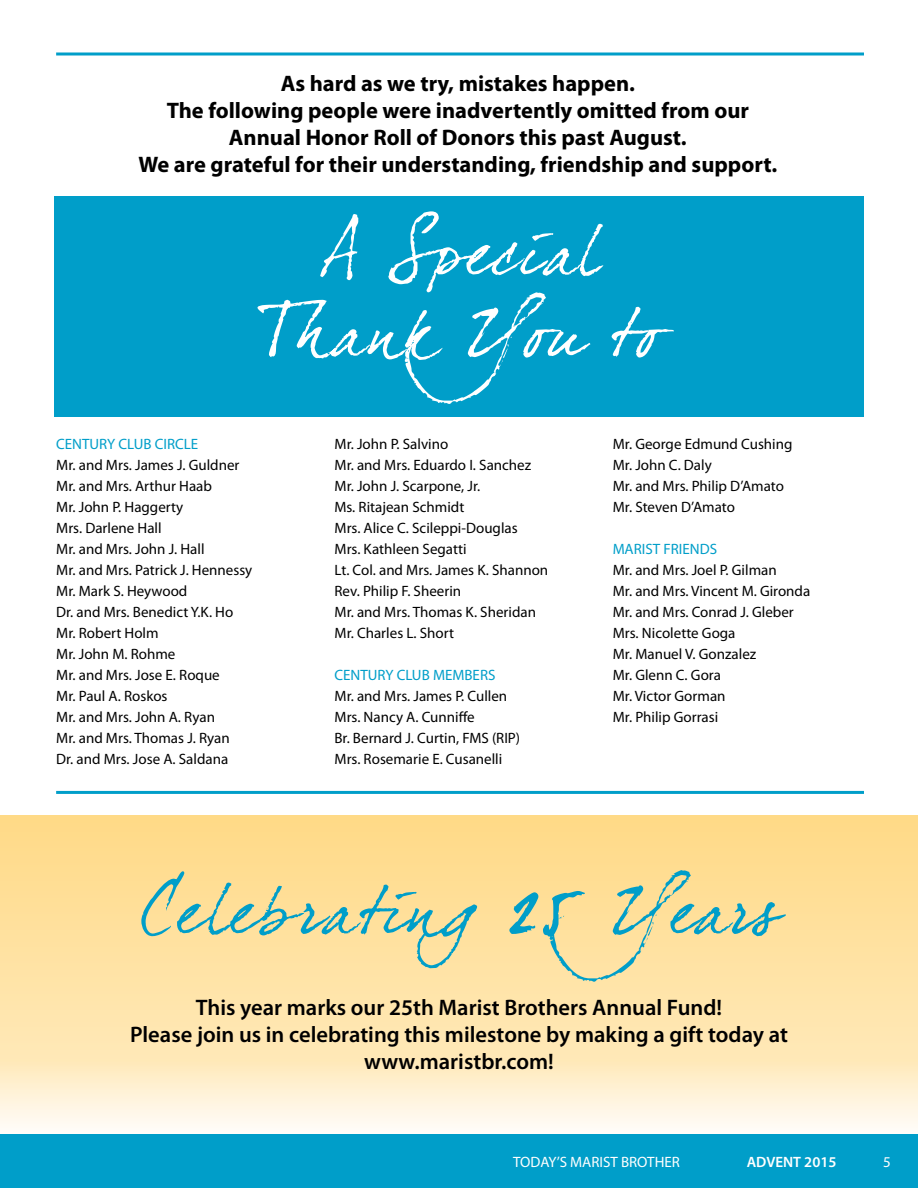
<style>
.page{position:relative;width:918px;height:1188px;background:#fff}
.page>*{position:absolute;margin:0;border:0;box-sizing:border-box;transform-origin:0 0}
.t1{font:700 22.5px/27px "Myriad Pro";color:#000;text-align:center}
.t2{font:600 22.5px/27px "Myriad Pro";color:#000;text-align:center}
.t3{font:15px/21px "Myriad Pro";color:#000}
.t4{font:15px "Myriad Pro";color:#009ec9}
.t5{font:15px "Myriad Pro";color:#fff}
.t6{font:600 15px "Myriad Pro";color:#fff}
</style>
<div class="page">
<div style="left:0;top:1134px;width:918px;height:54px;background:#009ec9"></div>
<svg style="left:0;top:815px;width:918px;height:312px;background:#ffe6af"></svg>
<svg style="left:56px;top:52px;width:808px;height:4px;background:#3fb6d6"></svg>
<hr style="left:56px;top:791px;width:808px;height:3px;background:#009ec9">
<svg style="left:141px;top:870px;width:645px;height:112px;background:#e6d9a0"></svg>
<div style="left:54px;top:197px;width:810px;height:220px;background:#009ec9"></div>
<svg style="left:258px;top:292px;width:416px;height:112px"></svg>
<svg style="left:320px;top:211px;width:283px;height:81px"></svg>
<h1 class="t1" style="left:138px;top:69px;width:640px">As hard as we try, mistakes happen.<br>The following people were inadvertently omitted from our Annual Honor Roll of Donors this past August.<br>We are grateful for their understanding, friendship and support.</h1>
<p class="t4" style="left:56px;top:435px;width:144px">CENTURY CLUB CIRCLE</p>
<p class="t3" style="left:56px;top:454px;width:198px">Mr. and Mrs. James J. Guldner<br>Mr. and Mrs. Arthur Haab<br>Mr. John P. Haggerty<br>Mrs. Darlene Hall<br>Mr. and Mrs. John J. Hall<br>Mr. and Mrs. Patrick J. Hennessy<br>Mr. Mark S. Heywood<br>Dr. and Mrs. Benedict Y.K. Ho<br>Mr. Robert Holm<br>Mr. John M. Rohme<br>Mr. and Mrs. Jose E. Roque<br>Mr. Paul A. Roskos<br>Mr. and Mrs. John A. Ryan<br>Mr. and Mrs. Thomas J. Ryan<br>Dr. and Mrs. Jose A. Saldana</p>
<p class="t3" style="left:334px;top:433px;width:215px">Mr. John P. Salvino<br>Mr. and Mrs. Eduardo I. Sanchez<br>Mr. John J. Scarpone, Jr.<br>Ms. Ritajean Schmidt<br>Mrs. Alice C. Scileppi-Douglas<br>Mrs. Kathleen Segatti<br>Lt. Col. and Mrs. James K. Shannon<br>Rev. Philip F. Sheerin<br>Mr. and Mrs. Thomas K. Sheridan<br>Mr. Charles L. Short</p>
<p class="t4" style="left:334px;top:666px;width:163px">CENTURY CLUB MEMBERS</p>
<p class="t3" style="left:334px;top:685px;width:187px">Mr. and Mrs. James P. Cullen<br>Mrs. Nancy A. Cunniffe<br>Br. Bernard J. Curtin, FMS (RIP)<br>Mrs. Rosemarie E. Cusanelli</p>
<p class="t3" style="left:613px;top:433px;width:181px">Mr. George Edmund Cushing<br>Mr. John C. Daly<br>Mr. and Mrs. Philip D’Amato<br>Mr. Steven D’Amato</p>
<p class="t4" style="left:613px;top:540px;width:106px">MARIST FRIENDS</p>
<p class="t3" style="left:613px;top:559px;width:199px">Mr. and Mrs. Joel P. Gilman<br>Mr. and Mrs. Vincent M. Gironda<br>Mr. and Mrs. Conrad J. Gleber<br>Mrs. Nicolette Goga<br>Mr. Manuel V. Gonzalez<br>Mr. Glenn C. Gora<br>Mr. Victor Gorman<br>Mr. Philip Gorrasi</p>
<h1 class="t2" style="left:130px;top:993px;width:660px">This year marks our 25th Marist Brothers Annual Fund!<br>Please join us in celebrating this milestone by making a gift today at www.maristbr.com!</h1>
<p class="t5" style="left:513px;top:1152px;width:168px">TODAY’S MARIST BROTHER</p>
<p class="t6" style="left:747px;top:1152px;width:91px">ADVENT 2015</p>
<p class="t5" style="left:883px;top:1152px;width:9px">5</p>
</div>
